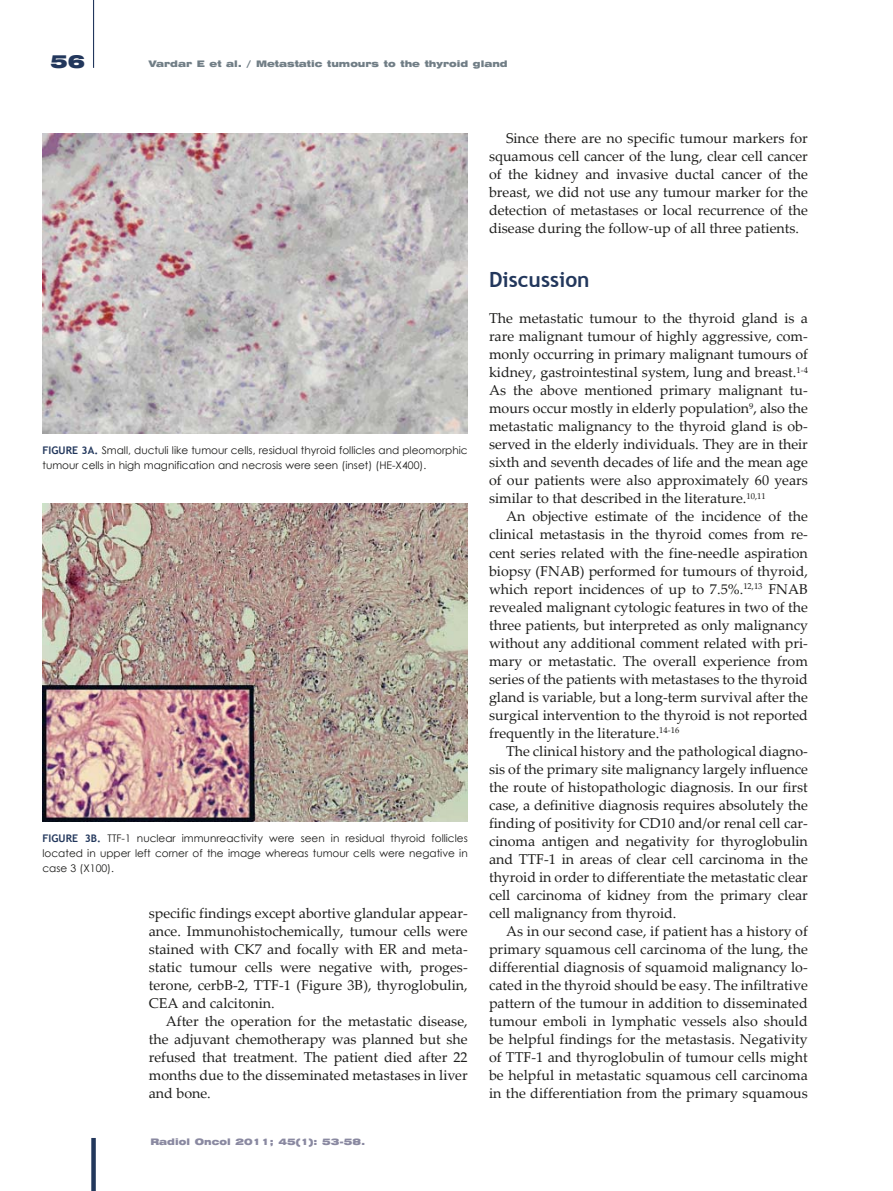
<style>
.page{position:relative;width:893px;height:1191px;background:#fff}
.page>*{position:absolute;margin:0;border:0;box-sizing:border-box;transform-origin:0 0}
.t1{font:700 21px "Trebuchet MS";color:#22375c}
.t2{font:18px "Swiss 721 Black Extended";color:#22375c}
.t3{font:14.25px/18px "Palatino Linotype";color:#1d1d1b;text-align:justify}
.t4{font:10.5px/15px "Century Gothic";color:#1d1d1b}
.t5{font:9px "Swiss 721 Black Extended";color:#717e86}
.t6{font:9px "Swiss 721 Black Extended";color:#8a89a1}
.s1{font-family:"Trebuchet MS";font-weight:700;color:#22375c}
</style>
<div class="page">
<div style="left:91px;top:1138px;width:5px;height:53px;background:#22375c"></div>
<hr style="left:93px;top:0;width:1px;height:68px;background:#22375c">
<img style="left:43px;top:133px;width:425px;height:301px">
<img style="left:43px;top:503px;width:425px;height:318px">
<p class="t2" style="left:51px;top:54px;width:36px">56</p>
<p class="t5" style="left:149px;top:60px;width:360px">Vardar E et al. / Metastatic tumours to the thyroid gland</p>
<p class="t4" style="left:43px;top:443px;width:427px"><span class="s1">FIGURE 3A.</span> Small, ductuli like tumour cells, residual thyroid follicles and pleomorphic tumour cells in high magnification and necrosis were seen (inset) (HE-X400).</p>
<p class="t4" style="left:43px;top:830px;width:427px;text-align:justify"><span class="s1">FIGURE 3B.</span> TTF-1 nuclear immunreactivity were seen in residual thyroid follicles located in upper left corner of the image whereas tumour cells were negative in case 3 (X100).</p>
<p class="t3" style="left:149px;top:905px;width:320px">specific findings except abortive glandular appear&shy;ance. Immunohistochemically, tumour cells were stained with CK7 and focally with ER and meta&shy;static tumour cells were negative with, proges&shy;terone, cerbB-2, TTF-1 (Figure 3B), thyroglobulin, CEA and calcitonin.</p>
<p class="t3" style="left:149px;top:1013px;width:320px;text-indent:17px">After the operation for the metastatic disease, the adjuvant chemotherapy was planned but she refused that treatment. The patient died after 22 months due to the disseminated metastases in liver and bone.</p>
<p class="t6" style="left:150px;top:1138px;width:217px">Radiol Oncol 2011; 45(1): 53-58.</p>
<p class="t3" style="left:489px;top:131px;width:320px;text-indent:17px">Since there are no specific tumour markers for squamous cell cancer of the lung, clear cell cancer of the kidney and invasive ductal cancer of the breast, we did not use any tumour marker for the detection of metastases or local recurrence of the disease during the follow-up of all three patients.</p>
<h1 class="t1" style="left:489px;top:268px;width:102px">Discussion</h1>
<p class="t3" style="left:489px;top:311px;width:320px">The metastatic tumour to the thyroid gland is a rare malignant tumour of highly aggressive, com&shy;monly occurring in primary malignant tumours of kidney, gastrointestinal system, lung and breast.<sup>1-4<br></sup>As the above mentioned primary malignant tu&shy;mours occur mostly in elderly population<sup>9</sup>, also the metastatic malignancy to the thyroid gland is ob&shy;served in the elderly individuals. They are in their sixth and seventh decades of life and the mean age of our patients were also approximately 60 years similar to that described in the literature.<sup>10,11</sup></p>
<p class="t3" style="left:489px;top:509px;width:320px;text-indent:17px">An objective estimate of the incidence of the clinical metastasis in the thyroid comes from re&shy;cent series related with the fine-needle aspiration biopsy (FNAB) performed for tumours of thyroid, which report incidences of up to 7.5%.<sup>12,13</sup> FNAB revealed malignant cytologic features in two of the three patients, but interpreted as only malignancy without any additional comment related with pri&shy;mary or metastatic. The overall experience from series of the patients with metastases to the thyroid gland is variable, but a long-term survival after the surgical intervention to the thyroid is not reported frequently in the literature.<sup>14-16</sup></p>
<p class="t3" style="left:489px;top:743px;width:320px;text-indent:17px">The clinical history and the pathological diagno&shy;sis of the primary site malignancy largely influence the route of histopathologic diagnosis. In our first case, a definitive diagnosis requires absolutely the finding of positivity for CD10 and/or renal cell car&shy;cinoma antigen and negativity for thyroglobulin and TTF-1 in areas of clear cell carcinoma in the thyroid in order to differentiate the metastatic clear cell carcinoma of kidney from the primary clear cell malignancy from thyroid.</p>
<p class="t3" style="left:489px;top:923px;width:320px;text-indent:17px">As in our second case, if patient has a history of primary squamous cell carcinoma of the lung, the differential diagnosis of squamoid malignancy lo&shy;cated in the thyroid should be easy. The infiltrative pattern of the tumour in addition to disseminated tumour emboli in lymphatic vessels also should be helpful findings for the metastasis. Negativity of TTF-1 and thyroglobulin of tumour cells might be helpful in metastatic squamous cell carcinoma in the differentiation from the primary squamous</p>
</div>
